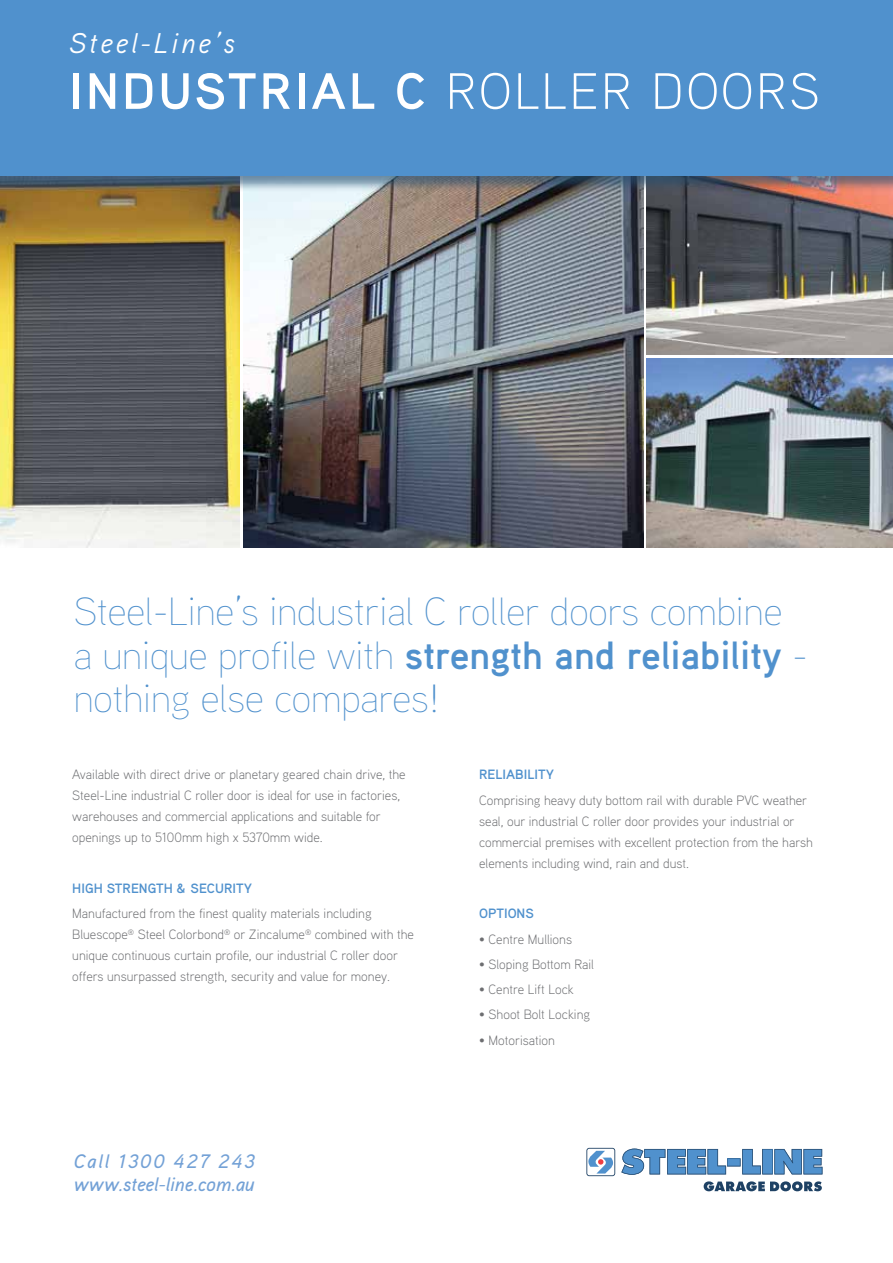
<style>
.page{position:relative;width:893px;height:1263px;background:#fff}
.page>*{position:absolute;margin:0;border:0;box-sizing:border-box;transform-origin:0 0}
.t1{font:700 51px "Aaux Pro";letter-spacing:.06em;color:#fff}
.t2{font:100 39.3px/43.5px "Aaux Pro";color:#5091cd}
.t3{font:italic 28.5px "Aaux Pro";letter-spacing:.1em;color:#fff}
.t4{font:italic 500 19.5px/23.4px "Aaux Pro";color:#73a1d6}
.t5{font:300 13.5px/21px "Aaux Pro";color:#6d6e71}
.t6{font:700 13.5px "Aaux Pro";color:#5091cd}
.s1{font-weight:300}
.s2{font-weight:700}
</style>
<div class="page">
<img style="left:646px;top:192px;width:247px;height:163px">
<img style="left:243px;top:192px;width:400px;height:356px">
<img style="left:0;top:192px;width:240px;height:356px">
<div style="left:0;top:0;width:893px;height:192px;background:#285071;opacity:.63"></div>
<div style="left:0;top:0;width:893px;height:176px;background:#5091cd"></div>
<img style="left:646px;top:358px;width:247px;height:190px">
<svg style="left:586px;top:1148px;width:236px;height:43px"></svg>
<h3 class="t3" style="left:69px;top:24px;width:167px">Steel-Line’s</h3>
<h1 class="t1" style="left:69px;top:58px;width:752px">INDUSTRIAL C <span class="s1">ROLLER DOORS</span></h1>
<h2 class="t2" style="left:74px;top:589px;width:736px">Steel-Line’s industrial C roller doors combine a unique profile with <span class="s2">strength and reliability</span> - nothing else compares!</h2>
<p class="t5" style="left:72px;top:764px;width:335px">Available with direct drive or planetary geared chain drive, the Steel-Line industrial C roller door is ideal for use in factories, warehouses and commercial applications and suitable for openings up to 5100mm high x 5370mm wide.</p>
<p class="t6" style="left:72px;top:879px;width:181px">HIGH STRENGTH &amp; SECURITY</p>
<p class="t5" style="left:72px;top:902px;width:343px">Manufactured from the finest quality materials including Bluescope<sup>®</sup> Steel Colorbond<sup>®</sup> or Zincalume<sup>®</sup> combined with the unique continuous curtain profile, our industrial C roller door offers unsurpassed strength, security and value for money.</p>
<h3 class="t4" style="left:74px;top:1148px;width:183px">Call 1300 427 243 www.steel-line.com.au</h3>
<p class="t6" style="left:479px;top:766px;width:77px">RELIABILITY</p>
<p class="t5" style="left:479px;top:789px;width:335px">Comprising heavy duty bottom rail with durable PVC weather seal, our industrial C roller door provides your industrial or commercial premises with excellent protection from the harsh elements including wind, rain and dust.</p>
<p class="t6" style="left:479px;top:905px;width:56px">OPTIONS</p>
<p class="t5" style="left:479px;top:928px;width:94px">• Centre Mullions</p>
<p class="t5" style="left:479px;top:953px;width:116px">• Sloping Bottom Rail</p>
<p class="t5" style="left:479px;top:978px;width:96px">• Centre Lift Lock</p>
<p class="t5" style="left:479px;top:1004px;width:112px">• Shoot Bolt Locking</p>
<p class="t5" style="left:479px;top:1029px;width:77px">• Motorisation</p>
</div>
